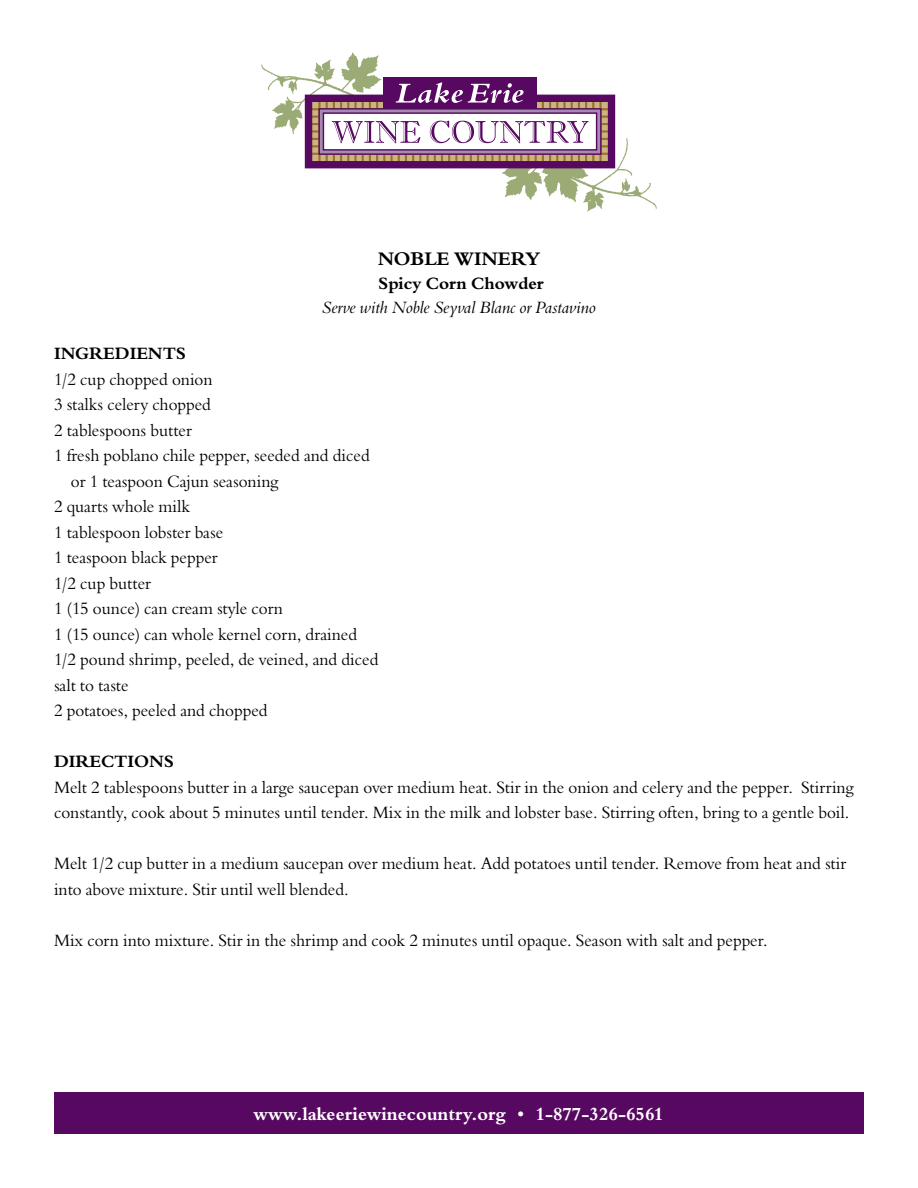
<style>
.page{position:relative;width:918px;height:1188px;background:#fff}
.page>*{position:absolute;margin:0;border:0;box-sizing:border-box;transform-origin:0 0}
.t1{font:700 18.75px "Bemtus T";color:#000}
.t2{font:700 18px "Bemtus T";color:#fff}
.t3{font:16.8px/25.5px "Bemtus T";color:#000}
.t4{font:700 16.8px "Bemtus T";color:#000}
.t5{font:italic 16.8px "Bemtus T";color:#000}
</style>
<div class="page">
<div style="left:54px;top:1092px;width:810px;height:42px;background:#570861"></div>
<svg style="left:261px;top:53px;width:396px;height:158px"></svg>
<p class="t1" style="left:378px;top:248px;width:159px">Noble Winery</p>
<p class="t4" style="left:378px;top:273px;width:167px">Spicy Corn Chowder</p>
<p class="t5" style="left:322px;top:297px;width:275px">Serve with Noble Seyval Blanc or Pastavino</p>
<p class="t4" style="left:54px;top:344px;width:134px">INGREDIENTS</p>
<p class="t3" style="left:54px;top:366px;width:160px">1/2 cup chopped onion</p>
<p class="t3" style="left:54px;top:392px;width:159px">3 stalks celery chopped</p>
<p class="t3" style="left:54px;top:417px;width:139px">2 tablespoons butter</p>
<p class="t3" style="left:54px;top:443px;width:317px">1 fresh poblano chile pepper, seeded and diced</p>
<p class="t3" style="left:71px;top:468px;width:209px">or 1 teaspoon Cajun seasoning</p>
<p class="t3" style="left:54px;top:494px;width:138px">2 quarts whole milk</p>
<p class="t3" style="left:54px;top:519px;width:171px">1 tablespoon lobster base</p>
<p class="t3" style="left:54px;top:545px;width:165px">1 teaspoon black pepper</p>
<p class="t3" style="left:54px;top:570px;width:99px">1/2 cup butter</p>
<p class="t3" style="left:54px;top:596px;width:231px">1 (15 ounce) can cream style corn</p>
<p class="t3" style="left:54px;top:621px;width:305px">1 (15 ounce) can whole kernel corn, drained</p>
<p class="t3" style="left:54px;top:647px;width:326px">1/2 pound shrimp, peeled, de veined, and diced</p>
<p class="t3" style="left:54px;top:672px;width:76px">salt to taste</p>
<p class="t3" style="left:54px;top:698px;width:215px">2 potatoes, peeled and chopped</p>
<p class="t4" style="left:54px;top:752px;width:27px">DIRE</p>
<p class="t4" style="left:101px;top:752px;width:75px">CTIONS</p>
<p class="t3" style="left:54px;top:774px;width:801px">Melt 2 tablespoons butter in a large saucepan over medium heat. Stir in the onion and celery and the pepper. Stirring constantly, cook about 5 minutes until tender. Mix in the milk and lobster base. Stirring often, bring to a gentle boil.</p>
<p class="t3" style="left:54px;top:851px;width:794px">Melt 1/2 cup butter in a medium saucepan over medium heat. Add potatoes until tender. Remove from heat and stir into above mixture. Stir until well blended.</p>
<p class="t3" style="left:54px;top:927px;width:715px">Mix corn into mixture. Stir in the shrimp and cook 2 minutes until opaque. Season with salt and pepper.</p>
<p class="t2" style="left:253px;top:1103px;width:412px">www.lakeeriewinecountry.org • 1-877-326-6561</p>
</div>
